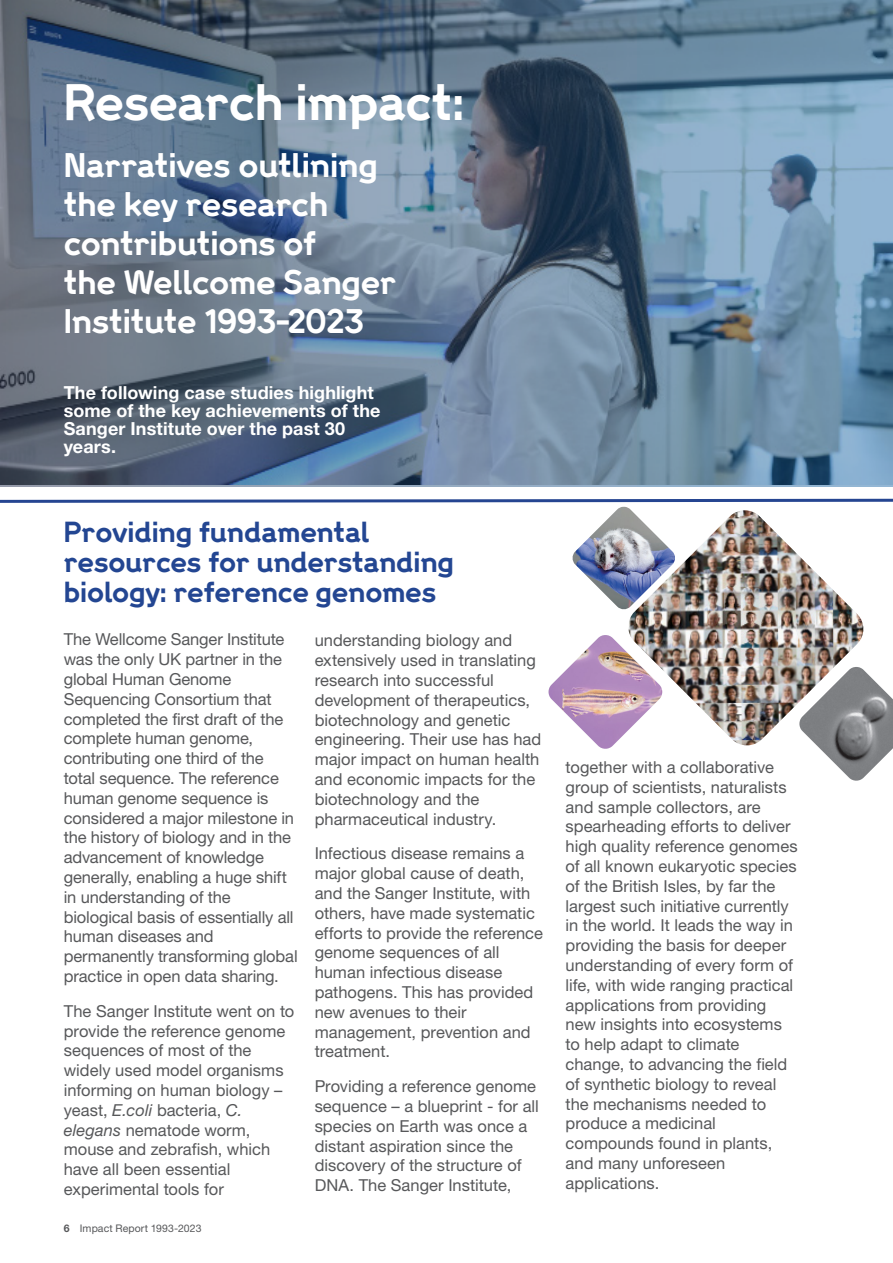
<style>
.page{position:relative;width:893px;height:1263px;background:#fff}
.page>*{position:absolute;margin:0;border:0;box-sizing:border-box;transform-origin:0 0}
.WSI_AH_Headling_1{font:700 45px "Wellcome";letter-spacing:-.025em;color:#fff}
.WSI_AH_Headling_1-2{font:700 30px/39px "Wellcome";letter-spacing:-.015em;color:#fff}
.WSI_AH_Heading_2{font:700 25.5px/30px "Wellcome";letter-spacing:-.015em;color:#234692}
.WSI_AH_Standfirst{font:700 18px/18px "Helvetica Neue LT Pro";letter-spacing:.005em;color:#fff}
.WSI_AH_Body_Text{font:16.5px/19.8px "Helvetica Neue LT Pro";color:#57585a}
.t1{font:10.5px "Helvetica Neue LT Pro";letter-spacing:.01em;color:#57585a}
.s1{font-style:italic}
.s2{font-weight:700}
</style>
<div class="page">
<svg style="left:0;top:0;width:893px;height:486px;background:#647c92"></svg>
<img style="left:628px;top:610px;width:236px;height:136px">
<svg style="left:0;top:498px;width:893px;height:112px"></svg>
<img style="left:572px;top:507px;width:104px;height:103px">
<img style="left:798px;top:667px;width:95px;height:114px">
<img style="left:548px;top:635px;width:115px;height:114px">
<p class="WSI_AH_Headling_1" style="left:64px;top:72px;width:402px">Research impact:</p>
<p class="WSI_AH_Headling_1-2" style="left:64px;top:145px;width:334px">Narratives outlining the key research contributions of<br>the Wellcome Sanger<br>Institute 1993-2023</p>
<p class="WSI_AH_Standfirst" style="left:64px;top:383px;width:318px">The following case studies highlight some of the key achievements of the<br>Sanger Institute over the past 30 years.</p>
<p class="WSI_AH_Heading_2" style="left:64px;top:517px;width:392px">Providing fundamental resources for understanding biology: reference genomes</p>
<p class="WSI_AH_Body_Text" style="left:64px;top:629px;width:235px">The Wellcome Sanger Institute was the only UK partner in the global Human Genome<br>Sequencing Consortium that completed the first draft of the complete human genome, contributing one third of the total sequence. The reference human genome sequence is considered a major milestone in the history of biology and in the advancement of knowledge generally, enabling a huge shift in understanding of the biological basis of essentially all human diseases and permanently transforming global practice in open data sharing.</p>
<p class="WSI_AH_Body_Text" style="left:64px;top:1000px;width:232px">The Sanger Institute went on to provide the reference genome sequences of most of the widely used model organisms informing on human biology – yeast, <span class="s1">E.coli</span> bacteria, <span class="s1">C. elegans</span> nematode worm, mouse and zebrafish, which have all been essential experimental tools for</p>
<p class="t1" style="left:64px;top:1221px;width:139px"><span class="s2">6</span> Impact Report 1993-2023</p>
<p class="WSI_AH_Body_Text" style="left:315px;top:630px;width:228px">understanding biology and extensively used in translating research into successful development of therapeutics, biotechnology and genetic engineering. Their use has had major impact on human health and economic impacts for the biotechnology and the pharmaceutical industry.</p>
<p class="WSI_AH_Body_Text" style="left:315px;top:843px;width:230px">Infectious disease remains a major global cause of death, and the Sanger Institute, with others, have made systematic efforts to provide the reference genome sequences of all human infectious disease pathogens. This has provided new avenues to their management, prevention and treatment.</p>
<p class="WSI_AH_Body_Text" style="left:315px;top:1076px;width:226px">Providing a reference genome sequence – a blueprint - for all species on Earth was once a distant aspiration since the discovery of the structure of<br>DNA. The Sanger Institute,</p>
<p class="WSI_AH_Body_Text" style="left:566px;top:757px;width:234px">together with a collaborative group of scientists, naturalists and sample collectors, are spearheading efforts to deliver high quality reference genomes of all known eukaryotic species of the British Isles, by far the largest such initiative currently in the world. It leads the way in providing the basis for deeper understanding of every form of life, with wide ranging practical applications from providing new insights into ecosystems to help adapt to climate change, to advancing the field of synthetic biology to reveal the mechanisms needed to produce a medicinal compounds found in plants, and many unforeseen applications.</p>
</div>
